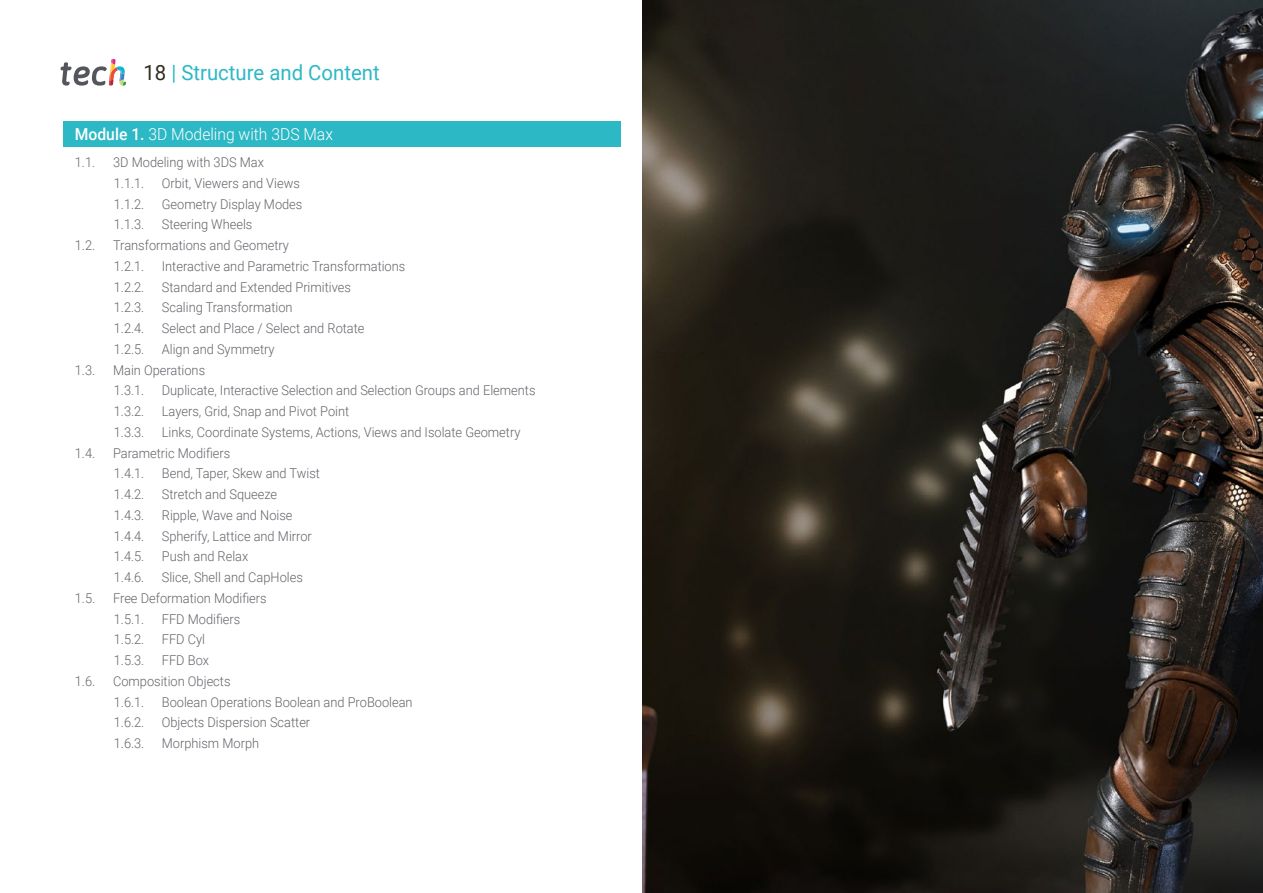
<style>
.page{position:relative;width:1263px;height:893px;background:#fff}
.page>*{position:absolute;margin:0;border:0;box-sizing:border-box;transform-origin:0 0}
.t1{font:21px "Roboto";color:#2db8c5}
.t2{font:300 16.5px "Roboto";color:#fff;scale:.95 1}
.t3{font:300 13.5px/20.7px "Roboto";color:#61646a;scale:.95 1}
.s1{color:#312e20}
.s2{font-weight:500}
</style>
<div class="page">
<div style="left:64px;top:121px;width:557px;height:25px;background:#2db8c5"></div>
<svg style="left:61px;top:59px;width:65px;height:27px"></svg>
<img style="left:642px;top:0;width:621px;height:893px">
<h1 class="t1" style="left:144px;top:57px;width:238px"><span class="s1">18</span> | Structure and Content</h1>
<p class="t2" style="left:75px;top:123px;width:273px"><span class="s2">Module 1.</span> 3D Modeling with 3DS Max</p>
<p class="t3" style="left:75px;top:151px;width:23px">1.1.</p>
<p class="t3" style="left:113px;top:151px;width:160px">3D Modeling with 3DS Max<br>1.1.1.</p>
<p class="t3" style="left:162px;top:172px;width:147px">Orbit, Viewers and Views</p>
<p class="t3" style="left:114px;top:193px;width:34px">1.1.2.</p>
<p class="t3" style="left:162px;top:193px;width:149px">Geometry Display Modes</p>
<p class="t3" style="left:114px;top:214px;width:34px">1.1.3.</p>
<p class="t3" style="left:162px;top:214px;width:97px">Steering Wheels</p>
<p class="t3" style="left:75px;top:234px;width:23px">1.2.</p>
<p class="t3" style="left:113px;top:234px;width:187px">Transformations and Geometry<br>1.2.1.</p>
<p class="t3" style="left:162px;top:255px;width:258px">Interactive and Parametric Transformations</p>
<p class="t3" style="left:114px;top:276px;width:34px">1.2.2.</p>
<p class="t3" style="left:162px;top:276px;width:201px">Standard and Extended Primitives</p>
<p class="t3" style="left:114px;top:297px;width:34px">1.2.3.</p>
<p class="t3" style="left:162px;top:297px;width:139px">Scaling Transformation</p>
<p class="t3" style="left:114px;top:317px;width:34px">1.2.4.</p>
<p class="t3" style="left:162px;top:317px;width:215px">Select and Place / Select and Rotate</p>
<p class="t3" style="left:114px;top:338px;width:34px">1.2.5.</p>
<p class="t3" style="left:162px;top:338px;width:120px">Align and Symmetry</p>
<p class="t3" style="left:75px;top:359px;width:23px">1.3.</p>
<p class="t3" style="left:113px;top:359px;width:98px">Main Operations<br>1.3.1.</p>
<p class="t3" style="left:162px;top:380px;width:395px">Duplicate, Interactive Selection and Selection Groups and Elements</p>
<p class="t3" style="left:114px;top:400px;width:34px">1.3.2.</p>
<p class="t3" style="left:162px;top:400px;width:199px">Layers, Grid, Snap and Pivot Point</p>
<p class="t3" style="left:114px;top:421px;width:34px">1.3.3.</p>
<p class="t3" style="left:162px;top:421px;width:379px">Links, Coordinate Systems, Actions, Views and Isolate Geometry</p>
<p class="t3" style="left:75px;top:442px;width:23px">1.4.</p>
<p class="t3" style="left:113px;top:442px;width:125px">Parametric Modifiers<br>1.4.1.</p>
<p class="t3" style="left:162px;top:463px;width:168px">Bend, Taper, Skew and Twist</p>
<p class="t3" style="left:114px;top:483px;width:34px">1.4.2.</p>
<p class="t3" style="left:162px;top:483px;width:123px">Stretch and Squeeze</p>
<p class="t3" style="left:114px;top:504px;width:34px">1.4.3.</p>
<p class="t3" style="left:162px;top:504px;width:139px">Ripple, Wave and Noise</p>
<p class="t3" style="left:114px;top:525px;width:34px">1.4.4.</p>
<p class="t3" style="left:162px;top:525px;width:159px">Spherify, Lattice and Mirror</p>
<p class="t3" style="left:114px;top:546px;width:34px">1.4.5.</p>
<p class="t3" style="left:162px;top:546px;width:93px">Push and Relax</p>
<p class="t3" style="left:114px;top:566px;width:34px">1.4.6.</p>
<p class="t3" style="left:162px;top:566px;width:150px">Slice, Shell and CapHoles</p>
<p class="t3" style="left:75px;top:587px;width:23px">1.5.</p>
<p class="t3" style="left:113px;top:587px;width:163px">Free Deformation Modifiers<br>1.5.1.</p>
<p class="t3" style="left:162px;top:608px;width:84px">FFD Modifiers</p>
<p class="t3" style="left:114px;top:629px;width:34px">1.5.2.</p>
<p class="t3" style="left:162px;top:629px;width:47px">FFD Cyl</p>
<p class="t3" style="left:114px;top:649px;width:34px">1.5.3.</p>
<p class="t3" style="left:162px;top:649px;width:51px">FFD Box</p>
<p class="t3" style="left:75px;top:670px;width:23px">1.6.</p>
<p class="t3" style="left:113px;top:670px;width:125px">Composition Objects<br>1.6.1.</p>
<p class="t3" style="left:162px;top:691px;width:265px">Boolean Operations Boolean and ProBoolean</p>
<p class="t3" style="left:114px;top:712px;width:34px">1.6.2.</p>
<p class="t3" style="left:162px;top:712px;width:158px">Objects Dispersion Scatter</p>
<p class="t3" style="left:114px;top:732px;width:34px">1.6.3.</p>
<p class="t3" style="left:162px;top:732px;width:104px">Morphism Morph</p>
</div>
